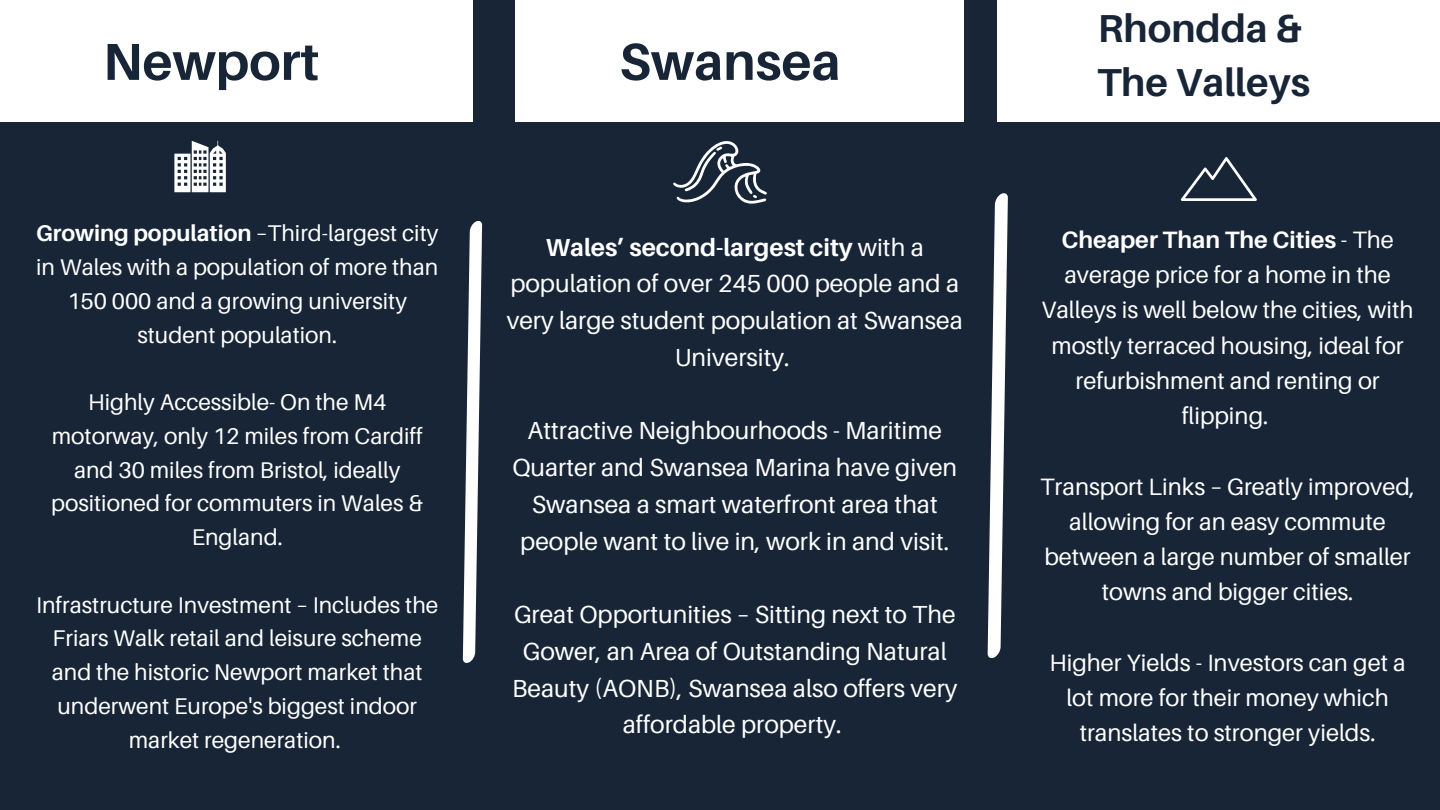
<style>
.page{position:relative;width:1440px;height:810px;background:#172537}
.page>*{position:absolute;margin:0;border:0;box-sizing:border-box;transform-origin:0 0}
.t1{font:700 52px "Aileron";color:#172537}
.t2{font:700 39px "Aileron";color:#172537}
.t3{font:24.7px/36.8px "Aileron";color:#fff;text-align:center}
.t4{font:23.7px/35.2px "Aileron";color:#fff;text-align:center}
.t5{font:22.8px/33.8px "Aileron";color:#fff;text-align:center}
.s1{font-weight:700}
</style>
<div class="page">
<div style="left:0;top:0;width:472px;height:122px;background:#fff"></div>
<svg style="left:463px;top:221px;width:19px;height:442px"></svg>
<div style="left:998px;top:0;width:442px;height:122px;background:#fff"></div>
<div style="left:515px;top:0;width:448px;height:122px;background:#fff"></div>
<svg style="left:988px;top:193px;width:20px;height:465px"></svg>
<svg style="left:174px;top:141px;width:52px;height:51px"></svg>
<svg style="left:673px;top:141px;width:94px;height:63px"></svg>
<svg style="left:1181px;top:157px;width:76px;height:44px"></svg>
<p class="t1" style="left:103px;top:29px;width:218px">Newport</p>
<p class="t1" style="left:619px;top:29px;width:223px">Swansea</p>
<p class="t5" style="left:36px;top:216px;width:404px"><span class="s1">Growing population</span> –Third-largest city in Wales with a population of more than 150 000 and a growing university student population.</p>
<p class="t5" style="left:51px;top:385px;width:374px">Highly Accessible- On the M4 motorway, only 12 miles from Cardiff and 30 miles from Bristol, ideally positioned for commuters in Wales &amp;<br>England.</p>
<p class="t5" style="left:36px;top:587px;width:404px">Infrastructure Investment – Includes the Friars Walk retail and leisure scheme and the historic Newport market that underwent Europe's biggest indoor market regeneration.</p>
<p class="t3" style="left:507px;top:228px;width:458px"><span class="s1">Wales’ second-largest city</span> with a population of over 245 000 people and a very large student population at Swansea<br>University.</p>
<p class="t3" style="left:512px;top:412px;width:446px">Attractive Neighbourhoods - Maritime Quarter and Swansea Marina have given Swansea a smart waterfront area that people want to live in, work in and visit.</p>
<p class="t3" style="left:512px;top:596px;width:447px">Great Opportunities – Sitting next to The Gower, an Area of Outstanding Natural Beauty (AONB), Swansea also offers very affordable property.</p>
<p class="t2" style="left:1098px;top:4px;width:205px">Rhondda &amp;</p>
<p class="t2" style="left:1097px;top:58px;width:215px">The Valleys</p>
<p class="t4" style="left:1042px;top:222px;width:373px"><span class="s1">Cheaper Than The Cities</span> - The average price for a home in the<br>Valleys is well below the cities, with mostly terraced housing, ideal for refurbishment and renting or flipping.</p>
<p class="t4" style="left:1040px;top:468px;width:377px">Transport Links – Greatly improved, allowing for an easy commute between a large number of smaller towns and bigger cities.</p>
<p class="t4" style="left:1049px;top:645px;width:358px">Higher Yields - Investors can get a lot more for their money which translates to stronger yields.</p>
</div>
